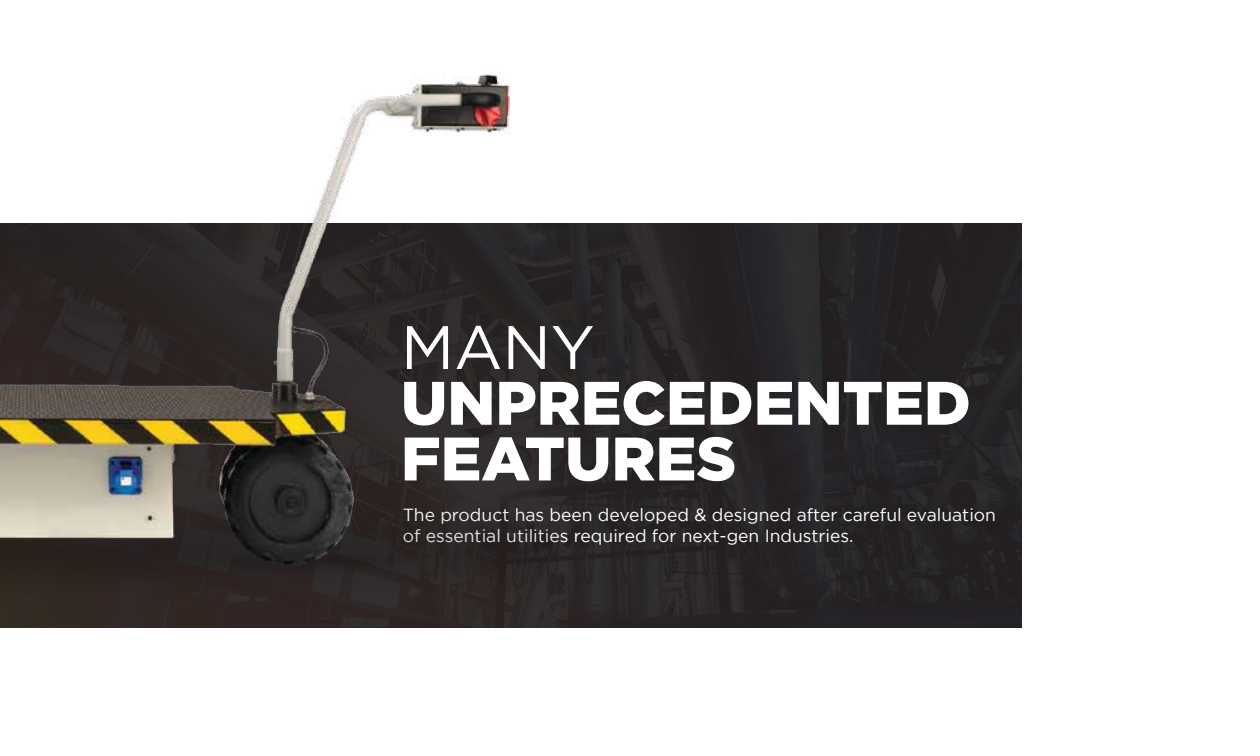
<style>
.page{position:relative;width:1260px;height:756px;background:#fff}
.page>*{position:absolute;margin:0;border:0;box-sizing:border-box;transform-origin:0 0}
.t1{font:900 61.25px/55.6px "Gotham";color:#fff}
.t2{font:61.25px "Gotham";color:#fff}
.t3{font:17.5px/21px "Gotham";color:#fff}
</style>
<div class="page">
<img style="left:613px;top:223px;width:408px;height:404px">
<img style="left:0;top:73px;width:613px;height:554px">
<h1 class="t2" style="left:401px;top:313px;width:195px">MANY</h1>
<h1 class="t1" style="left:401px;top:374px;width:571px">UNPRECEDENTED<br>FEATURES</h1>
<p class="t3" style="left:403px;top:504px;width:595px">The product has been developed &amp; designed after careful evaluation of essential utilities required for next-gen Industries.</p>
</div>
